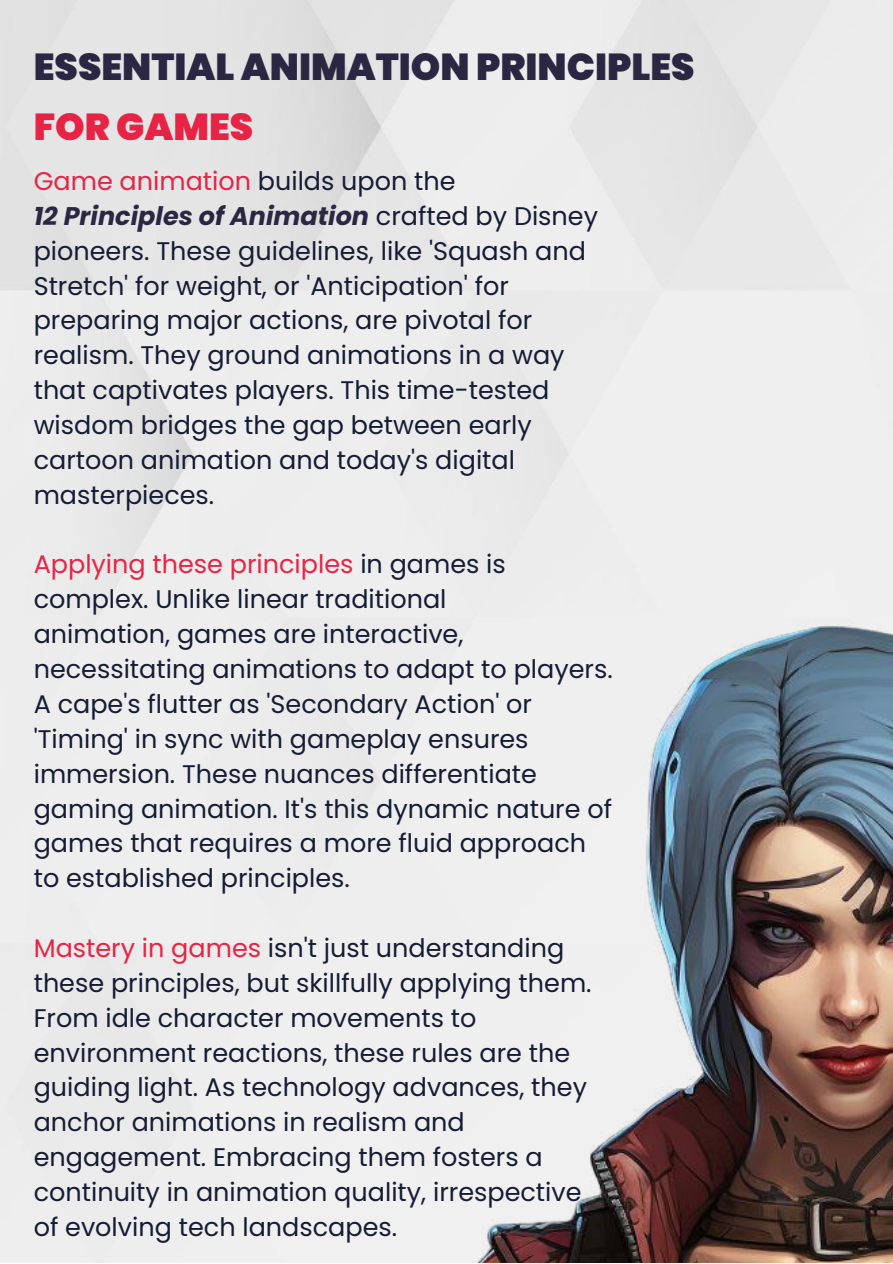
<style>
.page{position:relative;width:893px;height:1264px;background:#fff}
.page>*{position:absolute;margin:0;border:0;box-sizing:border-box;transform-origin:0 0}
.t1{font:900 37.5px "Poppins";color:#2b2642}
.t2{font:900 37.5px "Poppins";color:#e82446}
.t3{font:25.5px/34.8px "Poppins";color:#151d35}
.s1{color:#e82446}
.s2{font-weight:700;font-style:italic;color:#2b2642}
</style>
<div class="page">
<img style="left:459px;top:491px;width:433px;height:771px">
<h1 class="t1" style="left:34px;top:41px;width:662px">ESSENTIAL ANIMATION PRINCIPLES</h1>
<h1 class="t2" style="left:34px;top:100px;width:221px">FOR GAMES</h1>
<p class="t3" style="left:34px;top:164px;width:565px"><span class="s1">Game animation</span> builds upon the<br><span class="s2">12 Principles of Animation</span> crafted by Disney pioneers. These guidelines, like 'Squash and Stretch' for weight, or 'Anticipation' for preparing major actions, are pivotal for realism. They ground animations in a way that captivates players. This time-tested wisdom bridges the gap between early cartoon animation and today's digital masterpieces.</p>
<p class="t3" style="left:34px;top:547px;width:580px"><span class="s1">Applying these principles</span> in games is complex. Unlike linear traditional<br>animation, games are interactive, necessitating animations to adapt to players.<br>A cape's flutter as 'Secondary Action' or 'Timing' in sync with gameplay ensures immersion. These nuances differentiate gaming animation. It's this dynamic nature of games that requires a more fluid approach to established principles.</p>
<p class="t3" style="left:34px;top:930px;width:559px"><span class="s1">Mastery in games</span> isn't just understanding these principles, but skillfully applying them.<br>From idle character movements to environment reactions, these rules are the guiding light. As technology advances, they anchor animations in realism and engagement. Embracing them fosters a continuity in animation quality, irrespective of evolving tech landscapes.</p>
</div>
